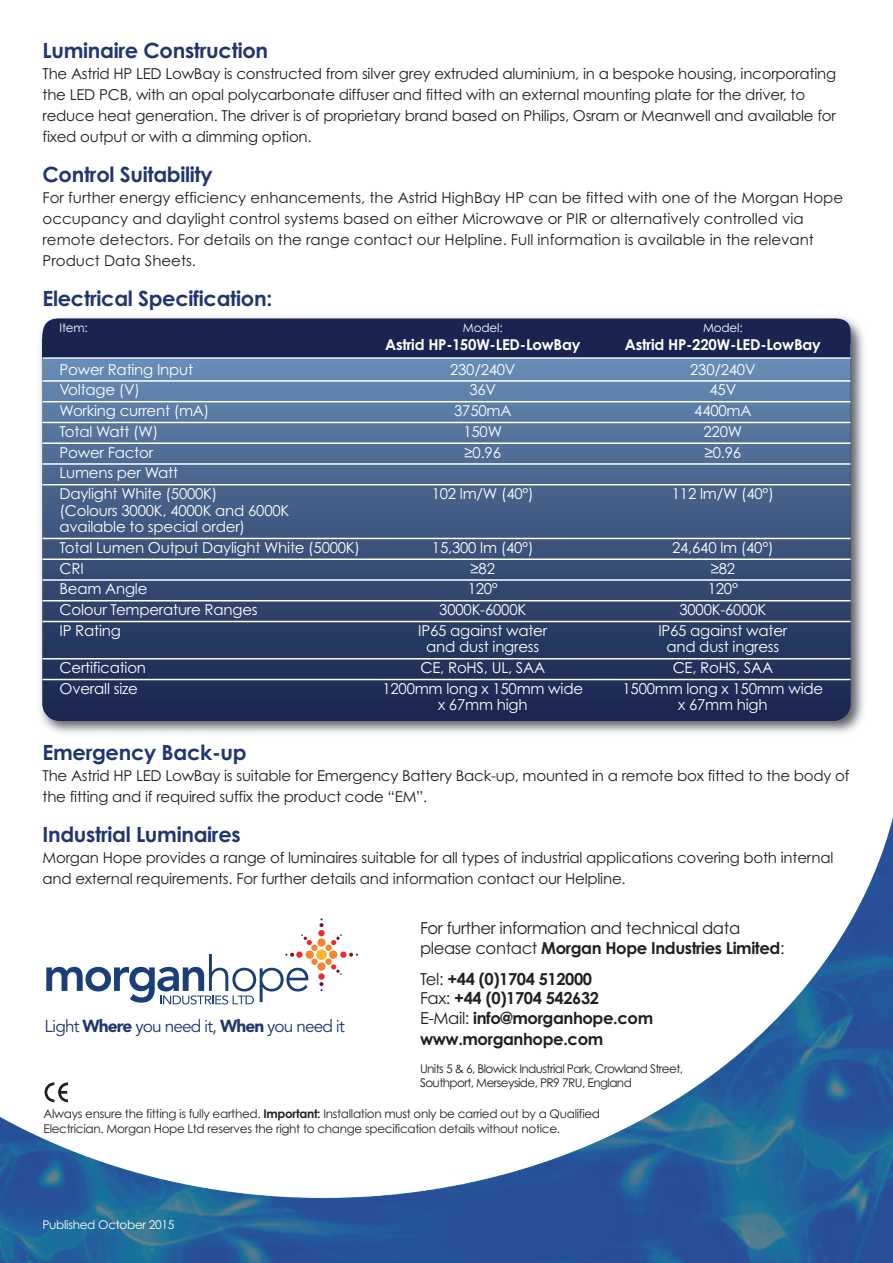
<style>
.page{position:relative;width:893px;height:1263px;background:#fff}
.page>*{position:absolute;margin:0;border:0;box-sizing:border-box;transform-origin:0 0}
.t1{font:700 21px "Century Gothic";letter-spacing:-.015em;color:#213570}
.t2{font:17.25px "Avenir";letter-spacing:-.055em;color:#213570}
.t3{font:700 16.5px/20.1px "Century Gothic";letter-spacing:-.025em;color:#231f20}
.t4{font:16.5px/19.8px "Century Gothic";letter-spacing:-.025em;color:#231f20}
.t5{font:15px/21px "Century Gothic";letter-spacing:-.015em;color:#231f20}
.t6{font:15px/20.7px "Century Gothic";letter-spacing:-.015em;color:#fff}
.t7{font:700 15px "Century Gothic";letter-spacing:-.015em;color:#fff}
.t8{font:12px/15px "Century Gothic";letter-spacing:-.025em;color:#231f20}
.t9{font:12px/14.4px "Century Gothic";letter-spacing:-.05em;color:#231f20}
.t10{font:12px "Century Gothic";letter-spacing:-.025em;color:#fff}
.s1{font-weight:700}
.s2{font-weight:400}
.s3{font-weight:900}
</style>
<div class="page">
<img style="left:0;top:817px;width:893px;height:446px">
<img style="left:40px;top:317px;width:824px;height:416px">
<svg style="left:43px;top:320px;width:807px;height:401px;background:#3f5780"></svg>
<div style="left:43px;top:318px;width:807px;height:20px;background:#1a2450"></div>
<div style="left:43px;top:338px;width:807px;height:21px;background:#1a2450"></div>
<hr style="left:43px;top:357px;width:807px;height:2px;background:#fff">
<hr style="left:43px;top:380px;width:807px;height:2px;background:#fff">
<hr style="left:43px;top:401px;width:807px;height:1px;background:#fff">
<hr style="left:43px;top:422px;width:807px;height:1px;background:#fff">
<hr style="left:43px;top:442px;width:807px;height:2px;background:#fff">
<hr style="left:43px;top:463px;width:807px;height:2px;background:#fff">
<hr style="left:43px;top:484px;width:807px;height:1px;background:#fff">
<hr style="left:43px;top:538px;width:807px;height:1px;background:#fff">
<hr style="left:43px;top:558px;width:807px;height:2px;background:#fff">
<hr style="left:43px;top:579px;width:807px;height:2px;background:#fff">
<hr style="left:43px;top:600px;width:807px;height:1px;background:#fff">
<hr style="left:43px;top:621px;width:807px;height:1px;background:#fff">
<hr style="left:43px;top:658px;width:807px;height:1px;background:#fff">
<hr style="left:43px;top:679px;width:807px;height:1px;background:#fff">
<div style="left:316px;top:949px;width:11px;height:11px;background:#fcb431;border-radius:50%"></div>
<div style="left:317px;top:962px;width:9px;height:9px;background:#f58532;border-radius:50%"></div>
<div style="left:317px;top:938px;width:9px;height:9px;background:#f58532;border-radius:50%"></div>
<div style="left:306px;top:950px;width:8px;height:9px;background:#f58532;border-radius:50%"></div>
<div style="left:329px;top:950px;width:8px;height:9px;background:#f58532;border-radius:50%"></div>
<div style="left:325px;top:944px;width:7px;height:7px;background:#f58532;border-radius:50%"></div>
<div style="left:311px;top:944px;width:7px;height:7px;background:#f58532;border-radius:50%"></div>
<div style="left:311px;top:958px;width:7px;height:7px;background:#f58532;border-radius:50%"></div>
<div style="left:325px;top:958px;width:7px;height:7px;background:#f58532;border-radius:50%"></div>
<svg style="left:318px;top:973px;width:7px;height:7px"></svg>
<div style="left:318px;top:930px;width:7px;height:6px;background:#eb2a33;border-radius:50%"></div>
<div style="left:340px;top:951px;width:7px;height:7px;background:#eb2a33;border-radius:50%"></div>
<svg style="left:349px;top:953px;width:9px;height:4px"></svg>
<svg style="left:319px;top:918px;width:4px;height:9px"></svg>
<svg style="left:46px;top:953px;width:262px;height:51px"></svg>
<svg style="left:319px;top:982px;width:4px;height:9px"></svg>
<svg style="left:331px;top:964px;width:11px;height:11px"></svg>
<svg style="left:331px;top:934px;width:11px;height:11px"></svg>
<svg style="left:301px;top:934px;width:11px;height:11px"></svg>
<svg style="left:45px;top:1082px;width:23px;height:20px"></svg>
<h1 class="t1" style="left:43px;top:39px;width:227px">Luminaire Construction</h1>
<p class="t5" style="left:43px;top:64px;width:795px">The Astrid HP LED LowBay is constructed from silver grey extruded aluminium, in a bespoke housing, incorporating the LED PCB, with an opal polycarbonate diffuser and fitted with an external mounting plate for the driver, to reduce heat generation. The driver is of proprietary brand based on Philips, Osram or Meanwell and available for fixed output or with a dimming option.</p>
<h1 class="t1" style="left:43px;top:163px;width:172px">Control Suitability</h1>
<p class="t5" style="left:43px;top:188px;width:802px">For further energy efficiency enhancements, the Astrid HighBay HP can be fitted with one of the Morgan Hope occupancy and daylight control systems based on either Microwave or PIR or alternatively controlled via remote detectors. For details on the range contact our Helpline. Full information is available in the relevant Product Data Sheets.</p>
<h1 class="t1" style="left:43px;top:287px;width:231px">Electrical Specification:</h1>
<p class="t10" style="left:60px;top:320px;width:30px">Item:</p>
<p class="t10" style="left:463px;top:320px;width:41px">Model:</p>
<p class="t10" style="left:703px;top:320px;width:41px">Model:</p>
<p class="t7" style="left:385px;top:336px;width:197px">Astrid HP-150W-LED-LowBay</p>
<p class="t7" style="left:625px;top:336px;width:197px">Astrid HP-220W-LED-LowBay</p>
<p class="t6" style="left:60px;top:359px;width:135px">Power Rating Input</p>
<p class="t6" style="left:450px;top:359px;width:67px">230/240V</p>
<p class="t6" style="left:690px;top:359px;width:67px">230/240V</p>
<p class="t6" style="left:60px;top:380px;width:82px">Voltage (V)</p>
<p class="t6" style="left:469px;top:380px;width:28px">36V</p>
<p class="t6" style="left:709px;top:380px;width:28px">45V</p>
<p class="t6" style="left:60px;top:401px;width:151px">Working current (mA)</p>
<p class="t6" style="left:454px;top:401px;width:59px">3750mA</p>
<p class="t6" style="left:694px;top:401px;width:59px">4400mA</p>
<p class="t6" style="left:60px;top:421px;width:100px">Total Watt (W)</p>
<p class="t6" style="left:463px;top:421px;width:40px">150W</p>
<p class="t6" style="left:704px;top:421px;width:40px">220W</p>
<p class="t6" style="left:60px;top:442px;width:95px">Power Factor</p>
<p class="t6" style="left:465px;top:442px;width:38px">≥0.96</p>
<p class="t6" style="left:705px;top:442px;width:38px">≥0.96</p>
<p class="t6" style="left:60px;top:463px;width:159px">Lumens per Watt<br>Daylight White (5000K)</p>
<p class="t6" style="left:432px;top:484px;width:104px">102 lm/W (40°)</p>
<p class="t6" style="left:672px;top:484px;width:104px">112 lm/W (40°)</p>
<p class="t6" style="left:60px;top:502px;width:231px;line-height:16.5px">(Colours 3000K, 4000K and 6000K available to special order)</p>
<p class="t6" style="left:60px;top:537px;width:302px">Total Lumen Output Daylight White (5000K)</p>
<p class="t6" style="left:432px;top:537px;width:103px">15,300 lm (40°)</p>
<p class="t6" style="left:672px;top:537px;width:103px">24,640 lm (40°)</p>
<p class="t6" style="left:60px;top:558px;width:26px">CRI</p>
<p class="t6" style="left:471px;top:558px;width:26px">≥82</p>
<p class="t6" style="left:711px;top:558px;width:26px">≥82</p>
<p class="t6" style="left:60px;top:579px;width:89px">Beam Angle</p>
<p class="t6" style="left:468px;top:579px;width:32px">120°</p>
<p class="t6" style="left:708px;top:579px;width:32px">120°</p>
<p class="t6" style="left:60px;top:600px;width:200px">Colour Temperature Ranges</p>
<p class="t6" style="left:439px;top:600px;width:88px">3000K-6000K</p>
<p class="t6" style="left:679px;top:600px;width:88px">3000K-6000K</p>
<p class="t6" style="left:60px;top:620px;width:63px">IP Rating</p>
<p class="t6" style="left:418px;top:620px;width:131px">IP65 against water</p>
<p class="t6" style="left:658px;top:620px;width:131px">IP65 against water</p>
<p class="t6" style="left:426px;top:637px;width:114px">and dust ingress</p>
<p class="t6" style="left:666px;top:637px;width:114px">and dust ingress</p>
<p class="t6" style="left:60px;top:658px;width:88px">Certification</p>
<p class="t6" style="left:420px;top:658px;width:126px">CE, RoHS, UL, SAA</p>
<p class="t6" style="left:673px;top:658px;width:102px">CE, RoHS, SAA</p>
<p class="t6" style="left:60px;top:678px;width:80px">Overall size</p>
<p class="t6" style="left:382px;top:678px;width:202px">1200mm long x 150mm wide</p>
<p class="t6" style="left:623px;top:678px;width:202px">1500mm long x 150mm wide</p>
<p class="t6" style="left:438px;top:695px;width:91px">x 67mm high</p>
<p class="t6" style="left:678px;top:695px;width:91px">x 67mm high</p>
<h1 class="t1" style="left:43px;top:741px;width:206px">Emergency Back-up</h1>
<p class="t5" style="left:43px;top:766px;width:808px">The Astrid HP LED LowBay is suitable for Emergency Battery Back-up, mounted in a remote box fitted to the body of the fitting and if required suffix the product code “EM”.</p>
<h1 class="t1" style="left:43px;top:823px;width:200px">Industrial Luminaires</h1>
<p class="t5" style="left:43px;top:848px;width:792px">Morgan Hope provides a range of luminaires suitable for all types of industrial applications covering both internal and external requirements. For further details and information contact our Helpline.</p>
<p class="t4" style="left:420px;top:919px;width:366px">For further information and technical data please contact <span class="s1">Morgan Hope Industries Limited</span>:</p>
<p class="t3" style="left:420px;top:969px;width:235px"><span class="s2">Tel:</span> +44 (0)1704 512000<br><span class="s2">Fax:</span> +44 (0)1704 542632<br><span class="s2">E-Mail:</span> info@morganhope.com www.morganhope.com</p>
<p class="t9" style="left:420px;top:1061px;width:265px">Units 5 &amp; 6, Blowick Industrial Park, Crowland Street,<br>Southport, Merseyside, PR9 7RU, England</p>
<p class="t8" style="left:44px;top:1106px;width:558px">Always ensure the fitting is fully earthed. <span class="s1">Important:</span> Installation must only be carried out by a Qualified<br>Electrician. Morgan Hope Ltd reserves the right to change specification details without notice.</p>
<p class="t2" style="left:45px;top:1019px;width:302px">Light <span class="s3">Where</span> you need it, <span class="s3">When</span> you need it</p>
<p class="t10" style="left:43px;top:1218px;width:134px">Published October 2015</p>
</div>
